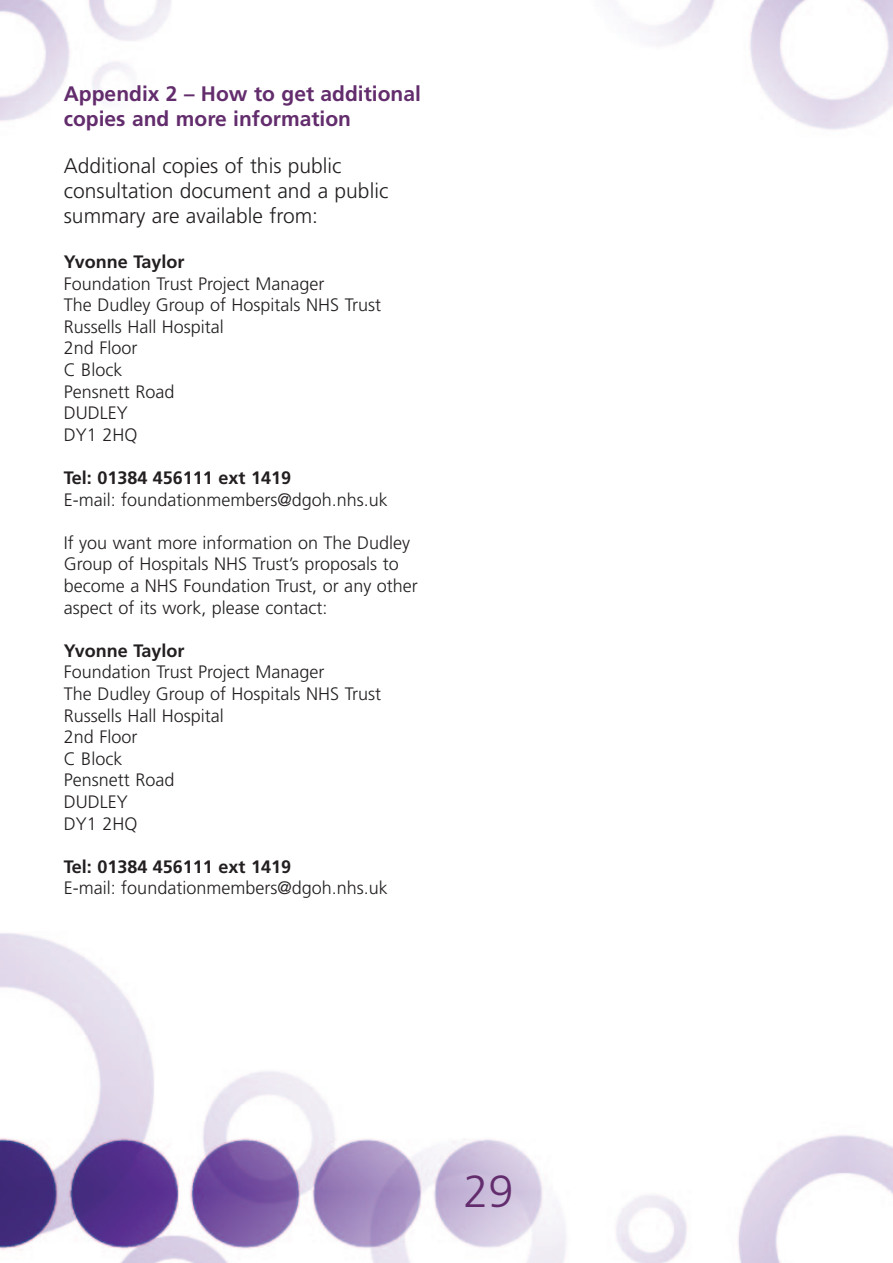
<style>
.page{position:relative;width:893px;height:1263px;background:#fff}
.page>*{position:absolute;margin:0;border:0;box-sizing:border-box;transform-origin:0 0}
.t1{font:300 45px "Frutiger";color:#632d6d}
.t2{font:300 21px/25.2px "Frutiger";color:#231f20}
.t3{font:700 21px/25.2px "Frutiger";color:#632d6d}
.t4{font:300 18px/21.6px "Frutiger";color:#231f20}
.t5{font:700 18px "Frutiger";color:#231f20}
</style>
<div class="page">
<img style="left:0;top:0;width:892px;height:1263px">
<p class="t3" style="left:64px;top:83px;width:358px">Appendix 2 – How to get additional copies and more information</p>
<p class="t2" style="left:64px;top:155px;width:326px">Additional copies of this public consultation document and a public summary are available from:</p>
<p class="t5" style="left:64px;top:254px;width:122px">Yvonne Taylor</p>
<p class="t4" style="left:64px;top:274px;width:319px">Foundation Trust Project Manager<br>The Dudley Group of Hospitals NHS Trust<br>Russells Hall Hospital<br>2nd Floor<br>C Block<br>Pensnett Road<br>DUDLEY<br>DY1 2HQ</p>
<p class="t5" style="left:64px;top:470px;width:229px">Tel: 01384 456111 ext 1419</p>
<p class="t4" style="left:64px;top:490px;width:325px">E-mail: foundationmembers@dgoh.nhs.uk</p>
<p class="t4" style="left:64px;top:533px;width:355px">If you want more information on The Dudley Group of Hospitals NHS Trust’s proposals to become a NHS Foundation Trust, or any other aspect of its work, please contact:</p>
<p class="t5" style="left:64px;top:643px;width:122px">Yvonne Taylor</p>
<p class="t4" style="left:64px;top:663px;width:319px">Foundation Trust Project Manager<br>The Dudley Group of Hospitals NHS Trust<br>Russells Hall Hospital<br>2nd Floor<br>C Block<br>Pensnett Road<br>DUDLEY<br>DY1 2HQ</p>
<p class="t5" style="left:64px;top:859px;width:229px">Tel: 01384 456111 ext 1419</p>
<p class="t4" style="left:64px;top:879px;width:325px">E-mail: foundationmembers@dgoh.nhs.uk</p>
<h1 class="t1" style="left:463px;top:1173px;width:52px">29</h1>
</div>
